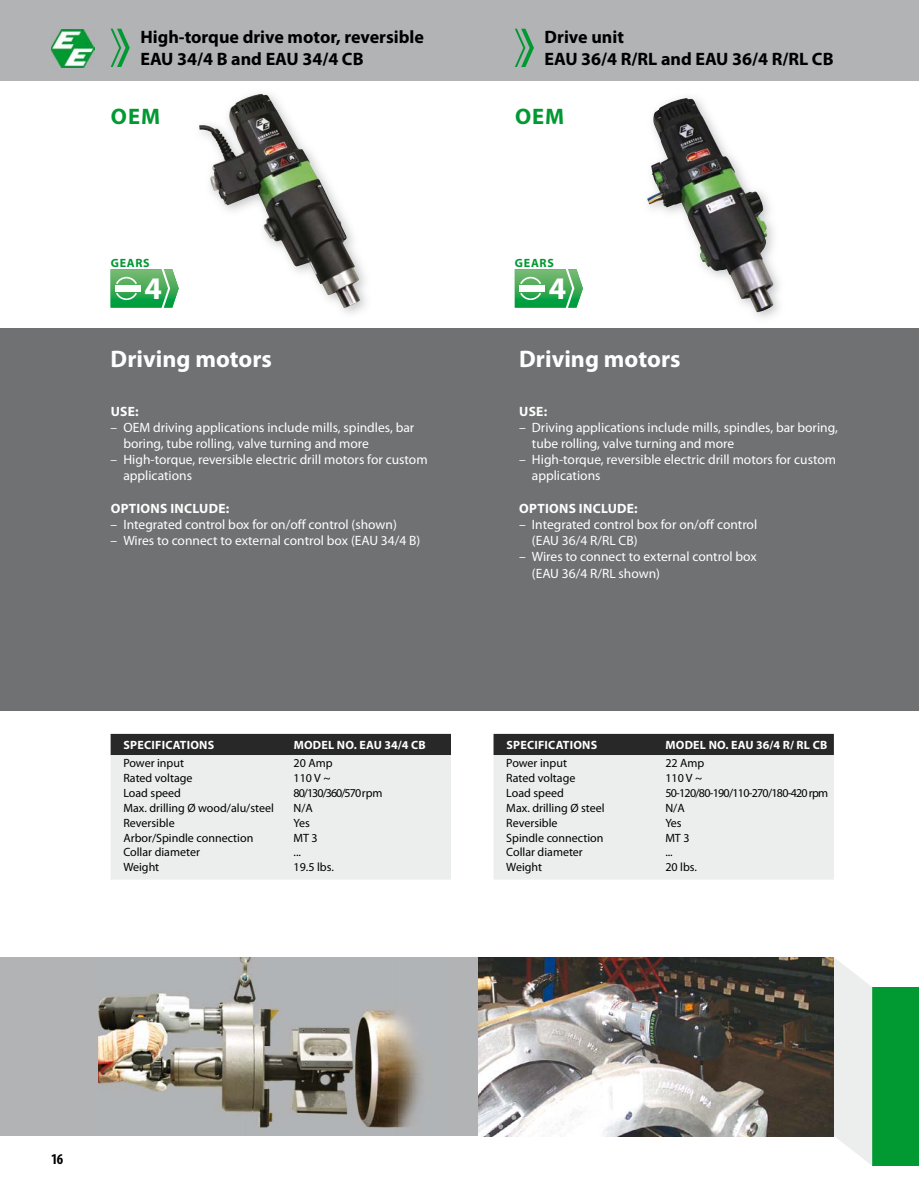
<style>
.page{position:relative;width:919px;height:1187px;background:#fff}
.page>*{position:absolute;margin:0;border:0;box-sizing:border-box;transform-origin:0 0}
.t1{font:700 31.5px "Myriad Pro";color:#fff}
.t2{font:700 24px "Myriad Pro";color:#fff}
.t3{font:700 22.5px "Myriad Pro";letter-spacing:.045em;color:#009932}
.t4{font:700 18px/21.6px "Myriad Pro";color:#000}
.t5{font:700 condensed 15px "Myriad Pro";color:#000}
.t6{font:13.5px/16.2px "Myriad Pro";color:#fff}
.t7{font:700 13.5px "Myriad Pro";letter-spacing:.02em;color:#fff}
.t8{font:12px "Myriad Pro";color:#000}
.t9{font:700 12px "Myriad Pro";letter-spacing:.02em;color:#fff}
.t10{font:700 12px "Myriad Pro";letter-spacing:.065em;color:#009932}
</style>
<div class="page">
<div style="left:0;top:0;width:918px;height:81px;background:#b1b3b4"></div>
<div style="left:0;top:327px;width:918px;height:383px;background:#707172"></div>
<div style="left:0;top:957px;width:833px;height:178px;background:#b1b3b4"></div>
<div style="left:872px;top:986px;width:46px;height:179px;background:#009932"></div>
<svg style="left:833px;top:957px;width:39px;height:208px;background:#eaebeb"></svg>
<img style="left:51px;top:30px;width:43px;height:38px">
<img style="left:478px;top:957px;width:355px;height:178px">
<svg style="left:515px;top:29px;width:19px;height:38px"></svg>
<svg style="left:493px;top:733px;width:340px;height:146px;background:#d0d0d1"></svg>
<img style="left:684px;top:97px;width:95px;height:221px">
<img style="left:647px;top:98px;width:126px;height:214px">
<img style="left:210px;top:93px;width:156px;height:221px">
<img style="left:199px;top:94px;width:61px;height:82px">
<svg style="left:111px;top:29px;width:19px;height:38px"></svg>
<svg style="left:111px;top:733px;width:340px;height:146px;background:#cfd0d0"></svg>
<img style="left:98px;top:957px;width:348px;height:179px">
<svg style="left:111px;top:269px;width:68px;height:39px;background:#5fb974"></svg>
<svg style="left:514px;top:269px;width:69px;height:39px;background:#60ba75"></svg>
<h3 class="t4" style="left:140px;top:26px;width:285px">HIGH-TORQUE DRIVE MOTOR, REVERSIBLE<br>EAU 34/4 B AND EAU 34/4 CB</h3>
<h3 class="t4" style="left:544px;top:26px;width:290px">DRIVE UNIT<br>EAU 36/4 R/RL AND EAU 36/4 R/RL CB</h3>
<h3 class="t3" style="left:111px;top:102px;width:51px">OEM</h3>
<h3 class="t3" style="left:515px;top:102px;width:51px">OEM</h3>
<p class="t10" style="left:111px;top:255px;width:40px">GEARS</p>
<p class="t10" style="left:515px;top:255px;width:40px">GEARS</p>
<h1 class="t1" style="left:145px;top:268px;width:19px">4</h1>
<h1 class="t1" style="left:549px;top:268px;width:19px">4</h1>
<h2 class="t2" style="left:111px;top:343px;width:163px">DRIVING MOTORS</h2>
<p class="t7" style="left:111px;top:402px;width:29px">USE:</p>
<p class="t6" style="left:123px;top:419px;width:292px;text-indent:-13px">– OEM driving applications include mills, spindles, bar boring, tube rolling, valve turning and more</p>
<p class="t6" style="left:123px;top:451px;width:306px;text-indent:-13px">– High-torque, reversible electric drill motors for custom applications</p>
<p class="t7" style="left:111px;top:499px;width:120px">OPTIONS INCLUDE:</p>
<p class="t6" style="left:111px;top:516px;width:288px">– Integrated control box for on/off control (shown)</p>
<p class="t6" style="left:111px;top:532px;width:311px">– Wires to connect to external control box (EAU 34/4 B)</p>
<h2 class="t2" style="left:519px;top:343px;width:163px">DRIVING MOTORS</h2>
<p class="t7" style="left:519px;top:402px;width:29px">USE:</p>
<p class="t6" style="left:532px;top:419px;width:307px;text-indent:-13px">– Driving applications include mills, spindles, bar boring, tube rolling, valve turning and more</p>
<p class="t6" style="left:532px;top:451px;width:306px;text-indent:-13px">– High-torque, reversible electric drill motors for custom applications</p>
<p class="t7" style="left:519px;top:499px;width:120px">OPTIONS INCLUDE:</p>
<p class="t6" style="left:532px;top:516px;width:227px;text-indent:-13px">– Integrated control box for on/off control (EAU 36/4 R/RL CB)</p>
<p class="t6" style="left:532px;top:548px;width:226px;text-indent:-13px">– Wires to connect to external control box (EAU 36/4 R/RL shown)</p>
<p class="t9" style="left:123px;top:737px;width:92px">SPECIFICATIONS</p>
<p class="t9" style="left:294px;top:737px;width:133px">MODEL NO. EAU 34/4 CB</p>
<p class="t8" style="left:123px;top:755px;width:62px">Power input</p>
<p class="t8" style="left:293px;top:755px;width:40px">20 Amp</p>
<p class="t8" style="left:123px;top:770px;width:71px">Rated voltage</p>
<p class="t8" style="left:293px;top:770px;width:38px">110 V ~</p>
<p class="t8" style="left:123px;top:785px;width:59px">Load speed</p>
<p class="t8" style="left:293px;top:785px;width:91px">80/130/360/570 rpm</p>
<p class="t8" style="left:123px;top:800px;width:152px">Max. drilling Ø wood/alu/steel</p>
<p class="t8" style="left:293px;top:800px;width:21px">N/A</p>
<p class="t8" style="left:123px;top:815px;width:53px">Reversible</p>
<p class="t8" style="left:293px;top:815px;width:18px">Yes</p>
<p class="t8" style="left:123px;top:830px;width:131px">Arbor/Spindle connection</p>
<p class="t8" style="left:293px;top:830px;width:26px">MT 3</p>
<p class="t8" style="left:123px;top:845px;width:78px">Collar diameter</p>
<p class="t8" style="left:293px;top:845px;width:9px">...</p>
<p class="t8" style="left:123px;top:859px;width:37px">Weight</p>
<p class="t8" style="left:293px;top:859px;width:42px">19.5 lbs.</p>
<p class="t9" style="left:506px;top:737px;width:92px">SPECIFICATIONS</p>
<p class="t9" style="left:665px;top:737px;width:163px">MODEL NO. EAU 36/4 R/ RL CB</p>
<p class="t8" style="left:506px;top:755px;width:62px">Power input</p>
<p class="t8" style="left:665px;top:755px;width:40px">22 Amp</p>
<p class="t8" style="left:506px;top:770px;width:71px">Rated voltage</p>
<p class="t8" style="left:665px;top:770px;width:38px">110 V ~</p>
<p class="t8" style="left:506px;top:785px;width:59px">Load speed</p>
<p class="t8" style="left:665px;top:785px;width:164px">50-120/80-190/110-270/180-420 rpm</p>
<p class="t8" style="left:506px;top:800px;width:100px">Max. drilling Ø steel</p>
<p class="t8" style="left:665px;top:800px;width:21px">N/A</p>
<p class="t8" style="left:506px;top:815px;width:53px">Reversible</p>
<p class="t8" style="left:665px;top:815px;width:18px">Yes</p>
<p class="t8" style="left:506px;top:830px;width:99px">Spindle connection</p>
<p class="t8" style="left:665px;top:830px;width:26px">MT 3</p>
<p class="t8" style="left:506px;top:845px;width:78px">Collar diameter</p>
<p class="t8" style="left:665px;top:845px;width:9px">...</p>
<p class="t8" style="left:506px;top:859px;width:37px">Weight</p>
<p class="t8" style="left:665px;top:859px;width:33px">20 lbs.</p>
<p class="t5" style="left:51px;top:1149px;width:14px">16</p>
</div>
